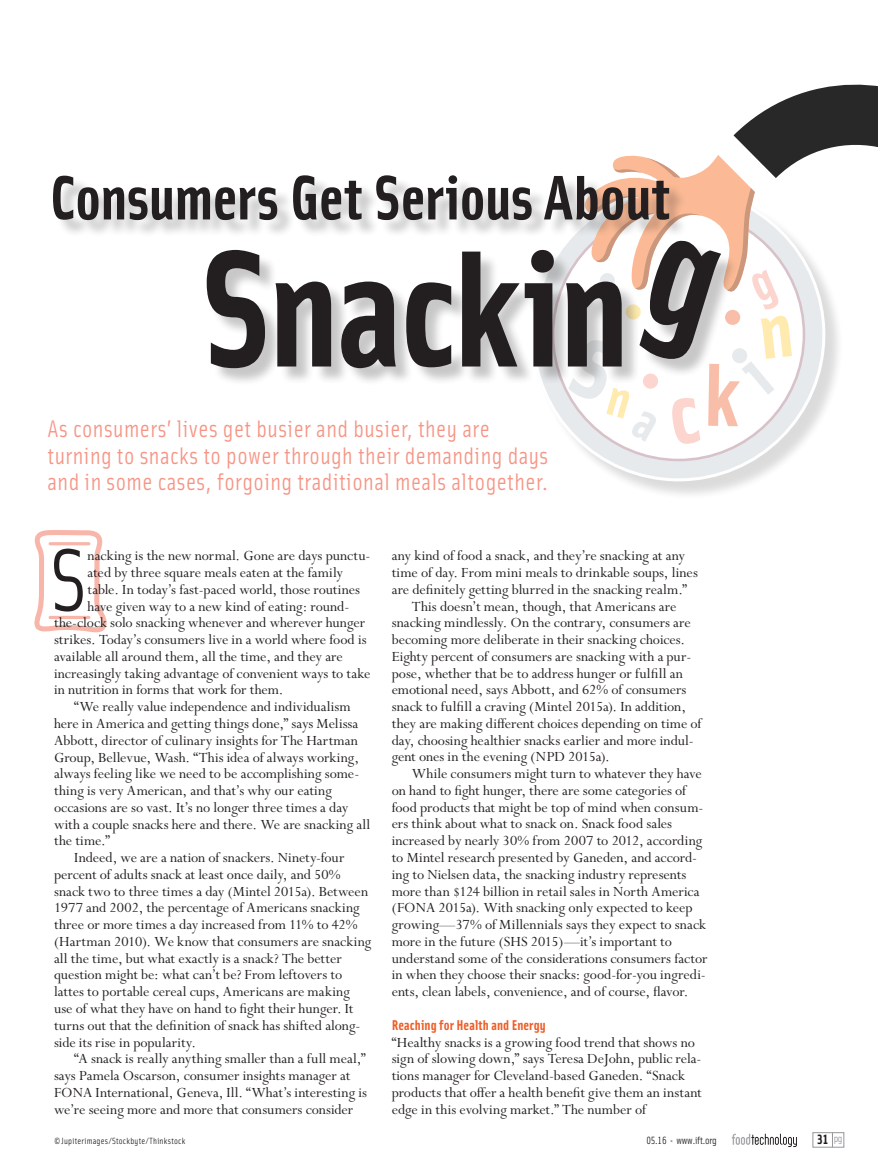
<style>
.page{position:relative;width:878px;height:1175px;background:#fff}
.page>*{position:absolute;margin:0;border:0;box-sizing:border-box;transform-origin:0 0}
.t1{font:166.5px "Solex Bold Lining";letter-spacing:-.015em;color:#231f20}
.t2{font:88.65px "Solex Regular Lining";color:#231f20}
.t3{font:63px "Solex Bold Lining";letter-spacing:-.005em;color:#231f20}
.t4{font:24px/26.4px "Solex Regular Lining";letter-spacing:.02em;color:#f69585}
.t5{font:15.75px/16.8px "Perpetua Std";color:#231f20}
.t6{font:14.25px "Solex Bold Lining";letter-spacing:.01em;color:#ee5d27}
.t7{font:13.5px "Solex Bold Lining";color:#231f20}
.t8{font:10.5px "Solex Regular Lining";letter-spacing:-.02em;color:#231f20}
.t9{font:9px "Solex Regular Lining";letter-spacing:.025em;color:#231f20}
.s1{color:#949698}
</style>
<div class="page">
<div style="left:812px;top:1132px;width:32px;height:15px;border:1px solid #949698"></div>
<svg style="left:731px;top:1133px;width:65px;height:14px"></svg>
<div style="left:534px;top:190px;width:310px;height:310px;background:#231f20;opacity:.4"></div>
<svg style="left:533px;top:189px;width:290px;height:291px;fill:#e7eaec"></svg>
<svg style="left:34px;top:530px;width:73px;height:102px"></svg>
<hr style="left:49px;top:542px;width:41px;height:3px;background:#f69585;border-radius:2px">
<hr style="left:49px;top:616px;width:41px;height:3px;background:#f69585;border-radius:2px">
<div style="left:56px;top:178px;width:632px;height:208px;background:#231f20;opacity:.25"></div>
<svg style="left:565px;top:84px;width:313px;height:361px"></svg>
<h3 class="t3" style="left:50px;top:156px;width:621px">Consumers Get Serious About</h3>
<h1 class="t1" style="left:200px;top:200px;width:431px">Snackin</h1>
<h3 class="t4" style="left:48px;top:415px;width:502px">As consumers’ lives get busier and busier, they are turning to snacks to power through their demanding days and in some cases, forgoing traditional meals altogether.</h3>
<h2 class="t2" style="left:50px;top:523px;width:38px">S</h2>
<p class="t5" style="left:87px;top:548px;width:284px">nacking is the new normal. Gone are days punctu-</p>
<p class="t5" style="left:87px;top:565px;width:257px">ated by three square meals eaten at the family</p>
<p class="t5" style="left:87px;top:581px;width:274px">table. In today’s fast-paced world, those routines</p>
<p class="t5" style="left:87px;top:598px;width:263px">have given way to a new kind of eating: round-</p>
<p class="t5" style="left:54px;top:615px;width:313px">the-clock solo snacking whenever and wherever hunger</p>
<p class="t5" style="left:54px;top:632px;width:314px">strikes. Today’s consumers live in a world where food is</p>
<p class="t5" style="left:54px;top:648px;width:290px">available all around them, all the time, and they are</p>
<p class="t5" style="left:54px;top:665px;width:318px">increasingly taking advantage of convenient ways to take</p>
<p class="t5" style="left:54px;top:682px;width:231px">in nutrition in forms that work for them.</p>
<p class="t5" style="left:74px;top:699px;width:278px">“We really value independence and individualism</p>
<p class="t5" style="left:54px;top:715px;width:306px">here in America and getting things done,” says Melissa</p>
<p class="t5" style="left:54px;top:732px;width:306px">Abbott, director of culinary insights for The Hartman</p>
<p class="t5" style="left:54px;top:749px;width:306px">Group, Bellevue, Wash. “This idea of always working,</p>
<p class="t5" style="left:54px;top:766px;width:307px">always feeling like we need to be accomplishing some-</p>
<p class="t5" style="left:54px;top:782px;width:279px">thing is very American, and that’s why our eating</p>
<p class="t5" style="left:54px;top:799px;width:296px">occasions are so vast. It’s no longer three times a day</p>
<p class="t5" style="left:54px;top:816px;width:318px">with a couple snacks here and there. We are snacking all</p>
<p class="t5" style="left:54px;top:833px;width:57px">the time.”</p>
<p class="t5" style="left:74px;top:849px;width:272px">Indeed, we are a nation of snackers. Ninety-four</p>
<p class="t5" style="left:54px;top:866px;width:288px">percent of adults snack at least once daily, and 50%</p>
<p class="t5" style="left:54px;top:883px;width:316px">snack two to three times a day (Mintel 2015a). Between</p>
<p class="t5" style="left:54px;top:900px;width:307px">1977 and 2002, the percentage of Americans snacking</p>
<p class="t5" style="left:54px;top:916px;width:305px">three or more times a day increased from 11% to 42%</p>
<p class="t5" style="left:54px;top:933px;width:319px">(Hartman 2010). We know that consumers are snacking</p>
<p class="t5" style="left:54px;top:950px;width:289px">all the time, but what exactly is a snack? The better</p>
<p class="t5" style="left:54px;top:967px;width:290px">question might be: what can’t be? From leftovers to</p>
<p class="t5" style="left:54px;top:983px;width:297px">lattes to portable cereal cups, Americans are making</p>
<p class="t5" style="left:54px;top:1000px;width:301px">use of what they have on hand to fight their hunger. It</p>
<p class="t5" style="left:54px;top:1017px;width:308px">turns out that the definition of snack has shifted along-</p>
<p class="t5" style="left:54px;top:1034px;width:143px">side its rise in popularity.</p>
<p class="t5" style="left:74px;top:1050px;width:293px">“A snack is really anything smaller than a full meal,”</p>
<p class="t5" style="left:54px;top:1067px;width:298px">says Pamela Oscarson, consumer insights manager at</p>
<p class="t5" style="left:54px;top:1084px;width:314px">FONA International, Geneva, Ill. “What’s interesting is</p>
<p class="t5" style="left:54px;top:1101px;width:301px">we’re seeing more and more that consumers consider</p>
<p class="t9" style="left:55px;top:1134px;width:132px">© Jupiterimages/Stockbyte/Thinkstock</p>
<p class="t5" style="left:391px;top:548px;width:295px">any kind of food a snack, and they’re snacking at any</p>
<p class="t5" style="left:391px;top:564px;width:308px">time of day. From mini meals to drinkable soups, lines</p>
<p class="t5" style="left:391px;top:581px;width:297px">are definitely getting blurred in the snacking realm.”</p>
<p class="t5" style="left:412px;top:598px;width:266px">This doesn’t mean, though, that Americans are</p>
<p class="t5" style="left:391px;top:615px;width:301px">snacking mindlessly. On the contrary, consumers are</p>
<p class="t5" style="left:391px;top:631px;width:295px">becoming more deliberate in their snacking choices.</p>
<p class="t5" style="left:391px;top:648px;width:301px">Eighty percent of consumers are snacking with a pur-</p>
<p class="t5" style="left:391px;top:665px;width:293px">pose, whether that be to address hunger or fulfill an</p>
<p class="t5" style="left:391px;top:682px;width:296px">emotional need, says Abbott, and 62% of consumers</p>
<p class="t5" style="left:391px;top:698px;width:296px">snack to fulfill a craving (Mintel 2015a). In addition,</p>
<p class="t5" style="left:391px;top:715px;width:311px">they are making different choices depending on time of</p>
<p class="t5" style="left:391px;top:732px;width:303px">day, choosing healthier snacks earlier and more indul-</p>
<p class="t5" style="left:391px;top:749px;width:220px">gent ones in the evening (NPD 2015a).</p>
<p class="t5" style="left:412px;top:765px;width:291px">While consumers might turn to whatever they have</p>
<p class="t5" style="left:391px;top:782px;width:296px">on hand to fight hunger, there are some categories of</p>
<p class="t5" style="left:391px;top:799px;width:313px">food products that might be top of mind when consum-</p>
<p class="t5" style="left:391px;top:816px;width:282px">ers think about what to snack on. Snack food sales</p>
<p class="t5" style="left:391px;top:833px;width:312px">increased by nearly 30% from 2007 to 2012, according</p>
<p class="t5" style="left:391px;top:849px;width:307px">to Mintel research presented by Ganeden, and accord-</p>
<p class="t5" style="left:391px;top:866px;width:296px">ing to Nielsen data, the snacking industry represents</p>
<p class="t5" style="left:391px;top:883px;width:309px">more than $124 billion in retail sales in North America</p>
<p class="t5" style="left:391px;top:900px;width:302px">(FONA 2015a). With snacking only expected to keep</p>
<p class="t5" style="left:391px;top:916px;width:316px">growing—37% of Millennials says they expect to snack</p>
<p class="t5" style="left:391px;top:933px;width:282px">more in the future (SHS 2015)—it’s important to</p>
<p class="t5" style="left:391px;top:950px;width:317px">understand some of the considerations consumers factor</p>
<p class="t5" style="left:391px;top:967px;width:315px">in when they choose their snacks: good-for-you ingredi-</p>
<p class="t5" style="left:391px;top:983px;width:298px">ents, clean labels, convenience, and of course, flavor.</p>
<p class="t6" style="left:391px;top:1015px;width:156px">Reaching for Health and Energy</p>
<p class="t5" style="left:391px;top:1034px;width:311px">“Healthy snacks is a growing food trend that shows no sign of slowing down,” says Teresa DeJohn, public rela&shy;tions manager for Cleveland-based Ganeden. “Snack products that offer a health benefit give them an instant edge in this evolving market.” The number of</p>
<p class="t8" style="left:646px;top:1133px;width:72px">05.16 <span class="s1">•</span> www.ift.org</p>
<p class="t7" style="left:817px;top:1130px;width:27px">31 <sup>pg</sup></p>
</div>
